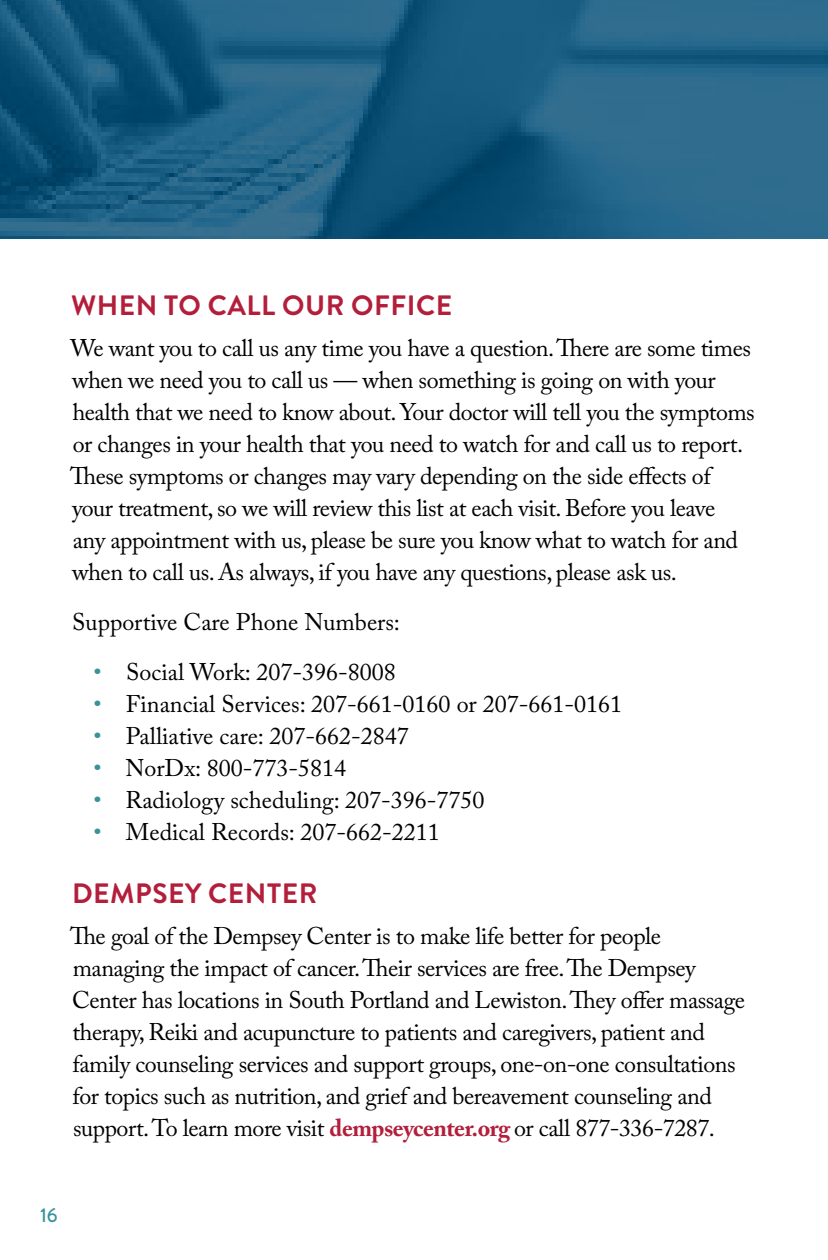
<style>
.page{position:relative;width:828px;height:1260px;background:#fff}
.page>*{position:absolute;margin:0;border:0;box-sizing:border-box;transform-origin:0 0}
.t1{font:700 28px "Brandon Grotesque";letter-spacing:.02em;color:#b31e3b}
.t2{font:24px/32px "Adobe Caslon Pro";letter-spacing:-.02em;color:#000}
.t3{font:24px "Adobe Caslon Pro";color:#000}
.t4{font:500 20px "Brandon Grotesque";color:#38939b}
.s1{color:#38939b}
.s2{font-weight:700;color:#b31e3b}
</style>
<div class="page">
<img style="left:0;top:0;width:828px;height:238px">
<p class="t1" style="left:71px;top:286px;width:383px">WHEN TO CALL OUR OFFICE</p>
<p class="t2" style="left:70px;top:331px;width:686px">We want you to call us any time you have a question. There are some times when we need you to call us — when something is going on with your health that we need to know about. Your doctor will tell you the symptoms or changes in your health that you need to watch for and call us to report.<br>These symptoms or changes may vary depending on the side effects of your treatment, so we will review this list at each visit. Before you leave<br>any appointment with us, please be sure you know what to watch for and when to call us. As always, if you have any questions, please ask us.</p>
<p class="t3" style="left:72px;top:607px;width:330px">Supportive Care Phone Numbers:</p>
<p class="t3" style="left:93px;top:657px;width:304px"><span class="s1">•</span> Social Work: 207-396-8008</p>
<p class="t3" style="left:93px;top:689px;width:530px"><span class="s1">•</span> Financial Services: 207-661-0160 or 207-661-0161</p>
<p class="t3" style="left:93px;top:721px;width:317px"><span class="s1">•</span> Palliative care: 207-662-2847</p>
<p class="t3" style="left:93px;top:753px;width:254px"><span class="s1">•</span> NorDx: 800-773-5814</p>
<p class="t3" style="left:93px;top:785px;width:393px"><span class="s1">•</span> Radiology scheduling: 207-396-7750</p>
<p class="t3" style="left:93px;top:817px;width:348px"><span class="s1">•</span> Medical Records: 207-662-2211</p>
<p class="t1" style="left:72px;top:874px;width:247px">DEMPSEY CENTER</p>
<p class="t2" style="left:70px;top:919px;width:676px">The goal of the Dempsey Center is to make life better for people managing the impact of cancer. Their services are free. The Dempsey Center has locations in South Portland and Lewiston. They offer massage therapy, Reiki and acupuncture to patients and caregivers, patient and family counseling services and support groups, one-on-one consultations for topics such as nutrition, and grief and bereavement counseling and support. To learn more visit <span class="s2">dempseycenter.org</span> or call 877-336-7287.</p>
<p class="t4" style="left:40px;top:1201px;width:19px">16</p>
</div>
